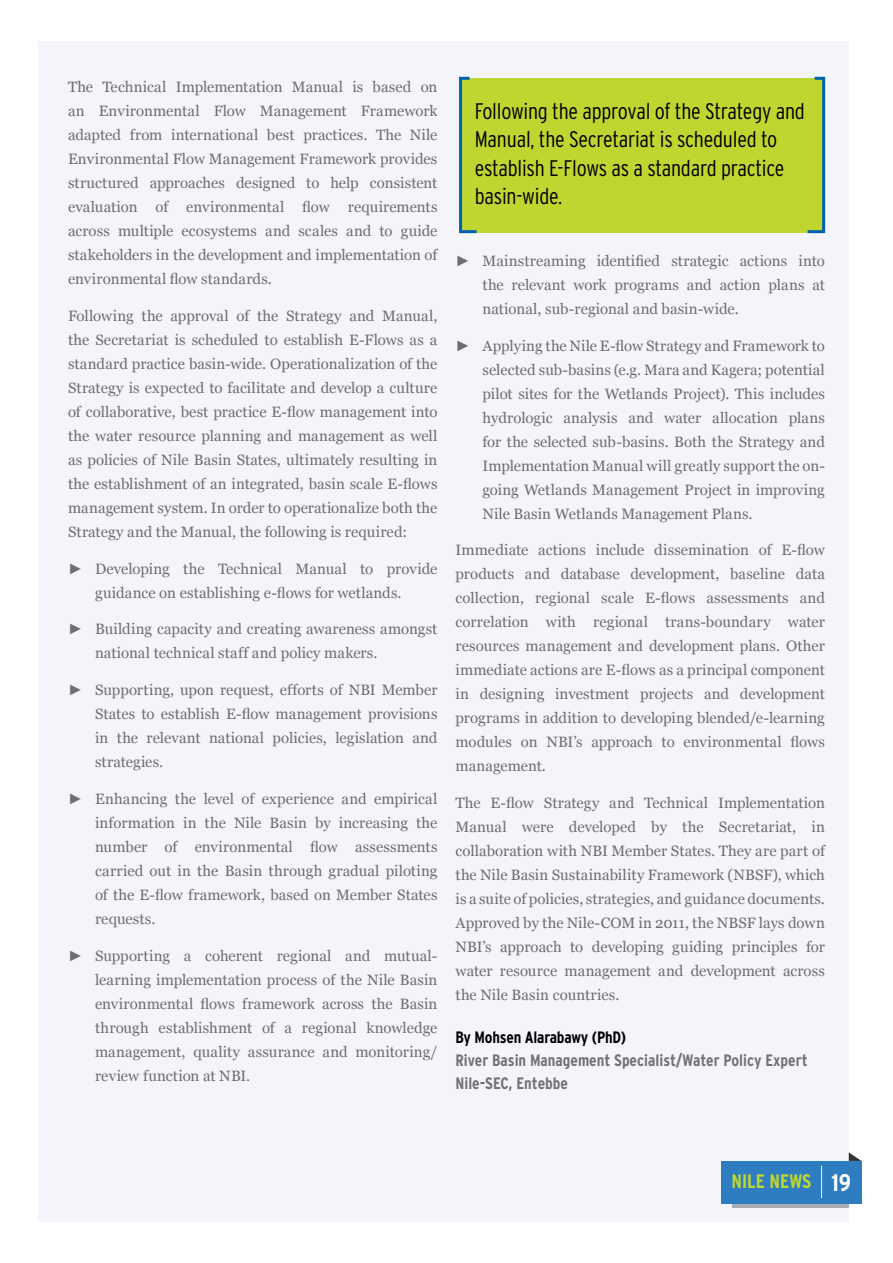
<style>
.page{position:relative;width:893px;height:1263px;background:#fff}
.page>*{position:absolute;margin:0;border:0;box-sizing:border-box;transform-origin:0 0}
.t1{font:300 condensed 22.5px/28.5px "Interstate";letter-spacing:-.01em;color:#000}
.t2{font:700 condensed 19.5px "Interstate";color:#bfd630}
.t3{font:700 condensed 16.5px/23.1px "Interstate";color:#717275}
.t4{font:700 condensed 16.5px "Interstate";letter-spacing:-.01em;color:#000}
.t5{font:15px/24px "Georgia";letter-spacing:.005em;color:#6d6e71;text-align:justify}
.s1{font-family:"Times New Roman";font-weight:700}
.s2{font-size:24px;color:#fff}
</style>
<div class="page">
<div style="left:39px;top:41px;width:810px;height:1180px;background:#f4f5fa"></div>
<svg style="left:733px;top:1203px;width:116px;height:5px"></svg>
<div style="left:721px;top:1161px;width:140px;height:42px;background:#2f7dc1"></div>
<svg style="left:849px;top:1152px;width:12px;height:9px"></svg>
<hr style="left:821px;top:1166px;width:1px;height:32px;background:#eff5d5">
<div style="left:460px;top:79px;width:365px;height:154px;background:#bfd630"></div>
<svg style="left:805px;top:76px;width:21px;height:158px"></svg>
<svg style="left:459px;top:76px;width:21px;height:158px"></svg>
<p class="t5" style="left:68px;top:75px;width:371px">The Technical Implementation Manual is based on an Environmental Flow Management Framework adapted from international best practices. The Nile Environmental Flow Management Framework provides structured approaches designed to help consistent evaluation of environmental flow requirements across multiple ecosystems and scales and to guide stakeholders in the development and implementation of environmental flow standards.</p>
<p class="t5" style="left:68px;top:304px;width:371px">Following the approval of the Strategy and Manual, the Secretariat is scheduled to establish E-Flows as a standard practice basin-wide. Operationalization of the Strategy is expected to facilitate and develop a culture of collaborative, best practice E-flow management into the water resource planning and management as well as policies of Nile Basin States, ultimately resulting in the establishment of an integrated, basin scale E-flows management system. In order to operationalize both the Strategy and the Manual, the following is required:</p>
<p class="t5" style="left:68px;top:556px;width:371px;text-align:center"><span class="s1">►</span> Developing the Technical Manual to provide guidance on establishing e-flows for wetlands.</p>
<p class="t5" style="left:95px;top:617px;width:344px;text-indent:-27px"><span class="s1">►</span> Building capacity and creating awareness amongst national technical staff and policy makers.</p>
<p class="t5" style="left:95px;top:678px;width:344px;text-indent:-27px"><span class="s1">►</span> Supporting, upon request, efforts of NBI Member States to establish E-flow management provisions in the relevant national policies, legislation and strategies.</p>
<p class="t5" style="left:95px;top:787px;width:344px;text-indent:-27px"><span class="s1">►</span> Enhancing the level of experience and empirical information in the Nile Basin by increasing the number of environmental flow assessments carried out in the Basin through gradual piloting of the E-flow framework, based on Member States requests.</p>
<p class="t5" style="left:95px;top:943px;width:344px;text-indent:-27px"><span class="s1">►</span> Supporting a coherent regional and mutual&shy;learning implementation process of the Nile Basin environmental flows framework across the Basin through establishment of a regional knowledge management, quality assurance and monitoring/ review function at NBI.</p>
<h1 class="t1" style="left:475px;top:96px;width:332px">Following the approval of the Strategy and Manual, the Secretariat is scheduled to establish E-Flows as a standard practice basin-wide.</h1>
<p class="t5" style="left:482px;top:249px;width:344px;text-indent:-27px"><span class="s1">►</span> Mainstreaming identified strategic actions into the relevant work programs and action plans at national, sub-regional and basin-wide.</p>
<p class="t5" style="left:482px;top:333px;width:344px;text-indent:-27px"><span class="s1">►</span> Applying the Nile E-flow Strategy and Framework to selected sub-basins (e.g. Mara and Kagera; potential pilot sites for the Wetlands Project). This includes hydrologic analysis and water allocation plans for the selected sub-basins. Both the Strategy and Implementation Manual will greatly support the on&shy;going Wetlands Management Project in improving Nile Basin Wetlands Management Plans.</p>
<p class="t5" style="left:455px;top:538px;width:371px">Immediate actions include dissemination of E-flow products and database development, baseline data collection, regional scale E-flows assessments and correlation with regional trans-boundary water resources management and development plans. Other immediate actions are E-flows as a principal component in designing investment projects and development programs in addition to developing blended/e-learning modules on NBI’s approach to environmental flows management.</p>
<p class="t5" style="left:455px;top:791px;width:371px">The E-flow Strategy and Technical Implementation Manual were developed by the Secretariat, in collaboration with NBI Member States. They are part of the Nile Basin Sustainability Framework (NBSF), which is a suite of policies, strategies, and guidance documents.<br>Approved by the Nile-COM in 2011, the NBSF lays down NBI’s approach to developing guiding principles for water resource management and development across the Nile Basin countries.</p>
<p class="t4" style="left:455px;top:1027px;width:172px">By Mohsen Alarabawy (PhD)</p>
<p class="t3" style="left:455px;top:1048px;width:354px">River Basin Management Specialist/Water Policy Expert<br>Nile-SEC, Entebbe</p>
<h2 class="t2" style="left:731px;top:1171px;width:121px">NILE NEWS <span class="s2">19</span></h2>
</div>
